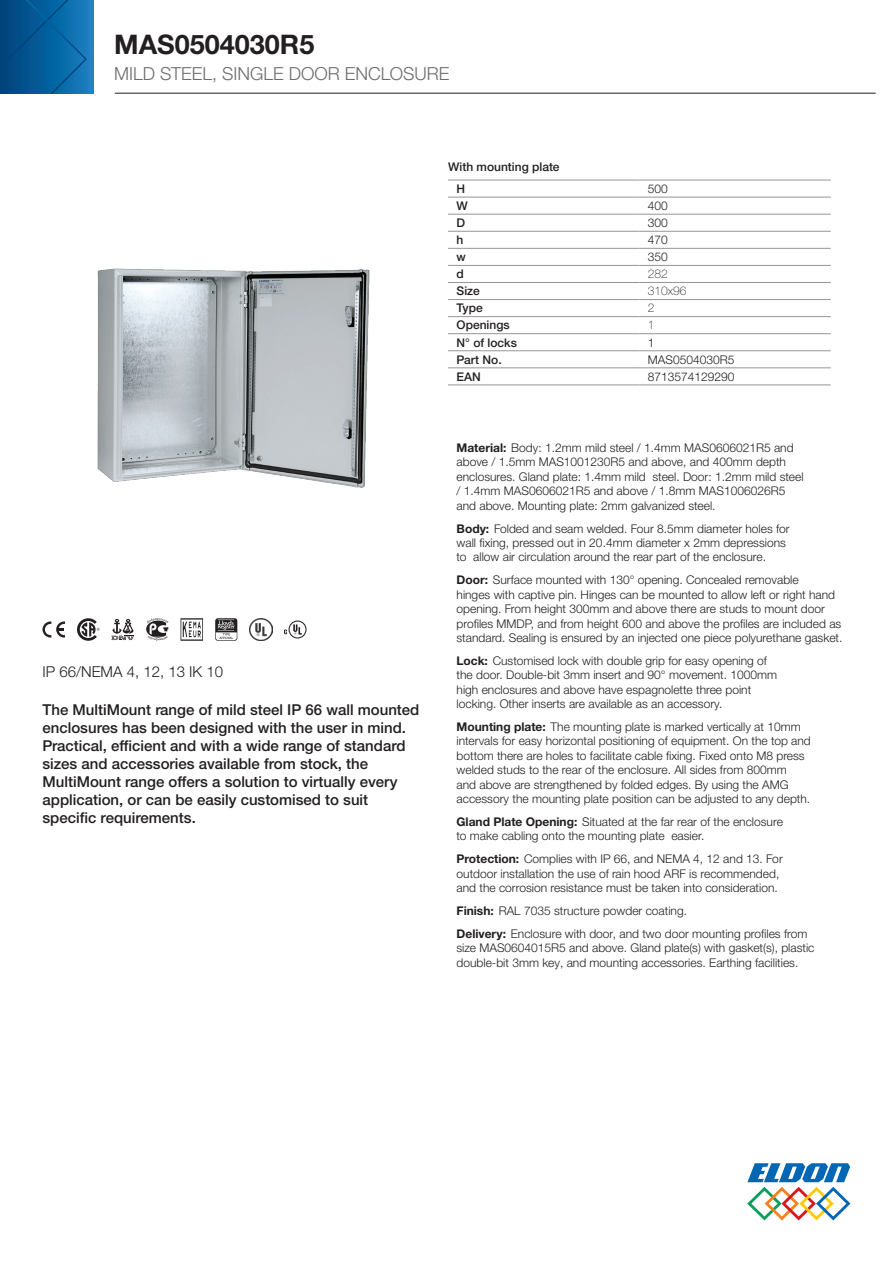
<style>
.page{position:relative;width:893px;height:1263px;background:#fff}
.page>*{position:absolute;margin:0;border:0;box-sizing:border-box;transform-origin:0 0}
.t1{font:700 27px "Helvetica Neue LTW1 G";color:#231f20}
.t2{font:300 18px "Helvetica Neue LTW1 G";color:#6c6d70}
.t3{font:500 15px/18px "Helvetica Neue LTW1 G";color:#231f20}
.t4{font:300 15px "Helvetica Neue LTW1 G";color:#231f20}
.t5{font:300 12px/14.4px "Helvetica Neue LTW1 G";color:#231f20}
.t6{font:500 12px/21.8px "Helvetica Neue LTW1 G";color:#231f20}
.t7{font:100 12px "Helvetica Neue LTW1 G";color:#231f20}
.s1{font-weight:700}
</style>
<div class="page">
<svg style="left:747px;top:1163px;width:103px;height:57px"></svg>
<div style="left:0;top:0;width:93px;height:94px;background:#2380c2"></div>
<svg style="left:0;top:0;width:87px;height:94px;background:#065d99"></svg>
<hr style="left:115px;top:93px;width:761px;height:1px;background:#231f20">
<hr style="left:448px;top:180px;width:191px;height:1px;background:#939598">
<hr style="left:639px;top:180px;width:192px;height:1px;background:#939598">
<hr style="left:448px;top:197px;width:191px;height:1px;background:#939598">
<hr style="left:639px;top:197px;width:192px;height:1px;background:#939598">
<hr style="left:448px;top:214px;width:191px;height:1px;background:#939598">
<hr style="left:639px;top:214px;width:192px;height:1px;background:#939598">
<hr style="left:448px;top:231px;width:191px;height:1px;background:#939598">
<hr style="left:639px;top:231px;width:192px;height:1px;background:#939598">
<hr style="left:448px;top:248px;width:191px;height:1px;background:#939598">
<hr style="left:639px;top:248px;width:192px;height:1px;background:#939598">
<hr style="left:448px;top:265px;width:191px;height:1px;background:#939598">
<hr style="left:639px;top:265px;width:192px;height:1px;background:#939598">
<hr style="left:448px;top:282px;width:191px;height:1px;background:#939598">
<hr style="left:639px;top:282px;width:192px;height:1px;background:#939598">
<hr style="left:448px;top:299px;width:191px;height:1px;background:#939598">
<hr style="left:639px;top:299px;width:192px;height:1px;background:#939598">
<hr style="left:448px;top:316px;width:191px;height:1px;background:#939598">
<hr style="left:639px;top:316px;width:192px;height:1px;background:#939598">
<hr style="left:448px;top:333px;width:191px;height:1px;background:#939598">
<hr style="left:639px;top:333px;width:192px;height:1px;background:#939598">
<hr style="left:448px;top:350px;width:191px;height:1px;background:#939598">
<hr style="left:639px;top:350px;width:192px;height:1px;background:#939598">
<hr style="left:448px;top:368px;width:191px;height:1px;background:#939598">
<hr style="left:448px;top:385px;width:191px;height:1px;background:#939598">
<hr style="left:639px;top:368px;width:192px;height:1px;background:#939598">
<hr style="left:639px;top:385px;width:192px;height:1px;background:#939598">
<img style="left:97px;top:268px;width:273px;height:220px">
<svg style="left:43px;top:621px;width:22px;height:16px"></svg>
<svg style="left:77px;top:618px;width:22px;height:23px"></svg>
<svg style="left:112px;top:619px;width:22px;height:21px"></svg>
<svg style="left:146px;top:618px;width:22px;height:23px"></svg>
<svg style="left:181px;top:618px;width:22px;height:23px"></svg>
<svg style="left:215px;top:618px;width:22px;height:23px"></svg>
<img style="left:250px;top:618px;width:22px;height:23px">
<svg style="left:284px;top:620px;width:23px;height:18px"></svg>
<h1 class="t1" style="left:114px;top:28px;width:202px">MAS0504030R5</h1>
<h2 class="t2" style="left:114px;top:63px;width:337px">Mild steel, single door enclosure</h2>
<p class="t6" style="left:457px;top:156px;width:105px;text-indent:-9px">With mounting plate<br>H</p>
<p class="t5" style="left:648px;top:181px;width:22px">500</p>
<p class="t4" style="left:43px;top:663px;width:182px">IP 66/NEMA 4, 12, 13 IK 10</p>
<p class="t3" style="left:43px;top:701px;width:378px">The MultiMount range of mild steel IP 66 wall mounted enclosures has been designed with the user in mind.<br>Practical, efficient and with a wide range of standard sizes and accessories available from stock, the MultiMount range offers a solution to virtually every application, or can be easily customised to suit specific requirements.</p>
<p class="t6" style="left:457px;top:195px;width:13px">W</p>
<p class="t5" style="left:648px;top:198px;width:22px">400</p>
<p class="t6" style="left:457px;top:212px;width:10px">D</p>
<p class="t5" style="left:648px;top:215px;width:22px">300</p>
<p class="t6" style="left:457px;top:229px;width:8px">h</p>
<p class="t5" style="left:648px;top:233px;width:22px">470</p>
<p class="t6" style="left:457px;top:246px;width:11px">w</p>
<p class="t5" style="left:648px;top:250px;width:22px">350</p>
<p class="t6" style="left:457px;top:263px;width:9px">d</p>
<p class="t7" style="left:648px;top:267px;width:22px">282</p>
<p class="t6" style="left:457px;top:280px;width:25px">Size</p>
<p class="t7" style="left:648px;top:284px;width:40px">310x96</p>
<p class="t6" style="left:457px;top:297px;width:28px">Type</p>
<p class="t7" style="left:648px;top:301px;width:8px">2</p>
<p class="t6" style="left:457px;top:314px;width:55px">Openings</p>
<p class="t7" style="left:648px;top:318px;width:8px">1</p>
<p class="t6" style="left:457px;top:331px;width:62px">N° of locks</p>
<p class="t5" style="left:648px;top:335px;width:8px">1</p>
<p class="t6" style="left:457px;top:348px;width:47px">Part No.</p>
<p class="t5" style="left:648px;top:352px;width:88px">MAS0504030R5</p>
<p class="t6" style="left:457px;top:366px;width:26px">EAN</p>
<p class="t5" style="left:648px;top:369px;width:88px">8713574129290</p>
<p class="t5" style="left:457px;top:440px;width:348px"><span class="s1">Material:</span> Body: 1.2mm mild steel / 1.4mm MAS0606021R5 and above / 1.5mm MAS1001230R5 and above, and 400mm depth enclosures. Gland plate: 1.4mm mild steel. Door: 1.2mm mild steel / 1.4mm MAS0606021R5 and above / 1.8mm MAS1006026R5 and above. Mounting plate: 2mm galvanized steel.</p>
<p class="t5" style="left:457px;top:521px;width:335px"><span class="s1">Body:</span> Folded and seam welded. Four 8.5mm diameter holes for wall fixing, pressed out in 20.4mm diameter x 2mm depressions to allow air circulation around the rear part of the enclosure.</p>
<p class="t5" style="left:457px;top:573px;width:387px"><span class="s1">Door:</span> Surface mounted with 130° opening. Concealed removable<br>hinges with captive pin. Hinges can be mounted to allow left or right hand opening. From height 300mm and above there are studs to mount door profiles MMDP, and from height 600 and above the profiles are included as standard. Sealing is ensured by an injected one piece polyurethane gasket.</p>
<p class="t5" style="left:457px;top:653px;width:322px"><span class="s1">Lock:</span> Customised lock with double grip for easy opening of the door. Double-bit 3mm insert and 90° movement. 1000mm high enclosures and above have espagnolette three point locking. Other inserts are available as an accessory.</p>
<p class="t5" style="left:457px;top:719px;width:356px"><span class="s1">Mounting plate:</span> The mounting plate is marked vertically at 10mm intervals for easy horizontal positioning of equipment. On the top and bottom there are holes to facilitate cable fixing. Fixed onto M8 press welded studs to the rear of the enclosure. All sides from 800mm<br>and above are strengthened by folded edges. By using the AMG accessory the mounting plate position can be adjusted to any depth.</p>
<p class="t5" style="left:457px;top:814px;width:328px"><span class="s1">Gland Plate Opening:</span> Situated at the far rear of the enclosure to make cabling onto the mounting plate easier.</p>
<p class="t5" style="left:457px;top:852px;width:328px"><span class="s1">Protection:</span> Complies with IP 66, and NEMA 4, 12 and 13. For outdoor installation the use of rain hood ARF is recommended, and the corrosion resistance must be taken into consideration.</p>
<p class="t5" style="left:457px;top:899px;width:352px;line-height:23px"><span class="s1">Finish:</span> RAL 7035 structure powder coating.<br><span class="s1">Delivery:</span> Enclosure with door, and two door mounting profiles from</p>
<p class="t5" style="left:457px;top:941px;width:359px">size MAS0604015R5 and above. Gland plate(s) with gasket(s), plastic double-bit 3mm key, and mounting accessories. Earthing facilities.</p>
</div>
